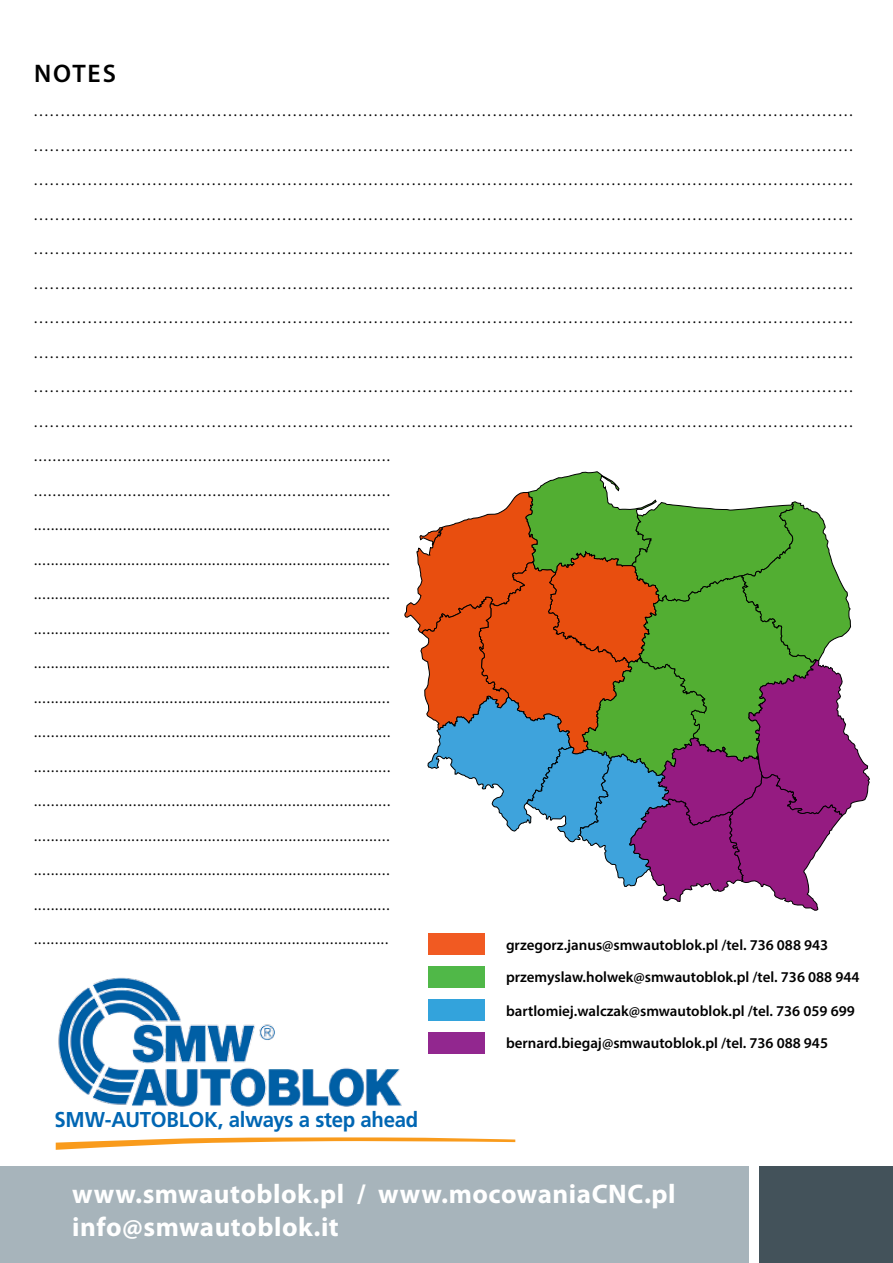
<style>
.page{position:relative;width:893px;height:1263px;background:#fff}
.page>*{position:absolute;margin:0;border:0;box-sizing:border-box;transform-origin:0 0}
.t1{font:700 27px/32.4px "Myriad Pro";letter-spacing:.02em;color:#fff}
.t2{font:600 25.5px "Myriad Pro";letter-spacing:.075em;color:#000}
.t3{font:700 21.45px "Frutiger LT";letter-spacing:-.015em;color:#0066b3;scale:.95 1}
.t4{font:15px "Myriad Pro";color:#000}
.t5{font:600 15px/32.5px "Myriad Pro";color:#000}
</style>
<div class="page">
<div style="left:0;top:1166px;width:748px;height:97px;background:#a7b4bb"></div>
<div style="left:760px;top:1166px;width:133px;height:97px;background:#43525a"></div>
<img style="left:58px;top:977px;width:344px;height:130px">
<svg style="left:56px;top:1137px;width:459px;height:13px"></svg>
<div style="left:186px;top:974px;width:82px;height:48px;background:#fff"></div>
<svg style="left:404px;top:471px;width:466px;height:440px"></svg>
<div style="left:428px;top:966px;width:57px;height:21px;background:#50b848"></div>
<div style="left:428px;top:1032px;width:57px;height:21px;background:#92278f"></div>
<div style="left:428px;top:933px;width:57px;height:22px;background:#f15a22"></div>
<div style="left:428px;top:999px;width:57px;height:21px;background:#33a3dc"></div>
<h2 class="t2" style="left:34px;top:57px;width:83px">NOTES</h2>
<p class="t4" style="left:34px;top:102px;width:820px">........................................................................................................................................................</p>
<p class="t4" style="left:34px;top:137px;width:820px">........................................................................................................................................................</p>
<p class="t4" style="left:34px;top:171px;width:820px">........................................................................................................................................................</p>
<p class="t4" style="left:34px;top:206px;width:820px">........................................................................................................................................................</p>
<p class="t4" style="left:34px;top:240px;width:820px">........................................................................................................................................................</p>
<p class="t4" style="left:34px;top:275px;width:820px">........................................................................................................................................................</p>
<p class="t4" style="left:34px;top:309px;width:820px">........................................................................................................................................................</p>
<p class="t4" style="left:34px;top:344px;width:820px">........................................................................................................................................................</p>
<p class="t4" style="left:34px;top:378px;width:820px">........................................................................................................................................................</p>
<p class="t4" style="left:34px;top:413px;width:820px">........................................................................................................................................................</p>
<p class="t4" style="left:34px;top:447px;width:357px">............................................................................</p>
<p class="t4" style="left:34px;top:482px;width:357px">............................................................................</p>
<p class="t4" style="left:34px;top:516px;width:357px">....................................................................................</p>
<p class="t4" style="left:34px;top:551px;width:357px">....................................................................................</p>
<p class="t4" style="left:34px;top:585px;width:357px">....................................................................................</p>
<p class="t4" style="left:34px;top:620px;width:357px">....................................................................................</p>
<p class="t4" style="left:34px;top:654px;width:357px">....................................................................................</p>
<p class="t4" style="left:34px;top:689px;width:357px">....................................................................................</p>
<p class="t4" style="left:34px;top:723px;width:358px">...................................................................................</p>
<p class="t4" style="left:34px;top:758px;width:358px">...................................................................................</p>
<p class="t4" style="left:34px;top:792px;width:358px">...................................................................................</p>
<p class="t4" style="left:34px;top:827px;width:357px">....................................................................................</p>
<p class="t4" style="left:34px;top:861px;width:357px">....................................................................................</p>
<p class="t4" style="left:34px;top:896px;width:357px">....................................................................................</p>
<p class="t4" style="left:34px;top:930px;width:356px">....................................................................................</p>
<p class="t5" style="left:506px;top:928px;width:355px">grzegorz.janus@smwautoblok.pl /tel. 736 088 943 przemyslaw.holwek@smwautoblok.pl /tel. 736 088 944</p>
<p class="t5" style="left:506px;top:994px;width:350px">bartlomiej.walczak@smwautoblok.pl /tel. 736 059 699</p>
<h3 class="t3" style="left:55px;top:1107px;width:384px">SMW-AUTOBLOK, always a step ahead</h3>
<p class="t5" style="left:506px;top:1026px;width:324px">bernard.biegaj@smwautoblok.pl /tel. 736 088 945</p>
<h1 class="t1" style="left:72px;top:1177px;width:605px">www.smwautoblok.pl / www.mocowaniaCNC.pl info@smwautoblok.it</h1>
</div>
